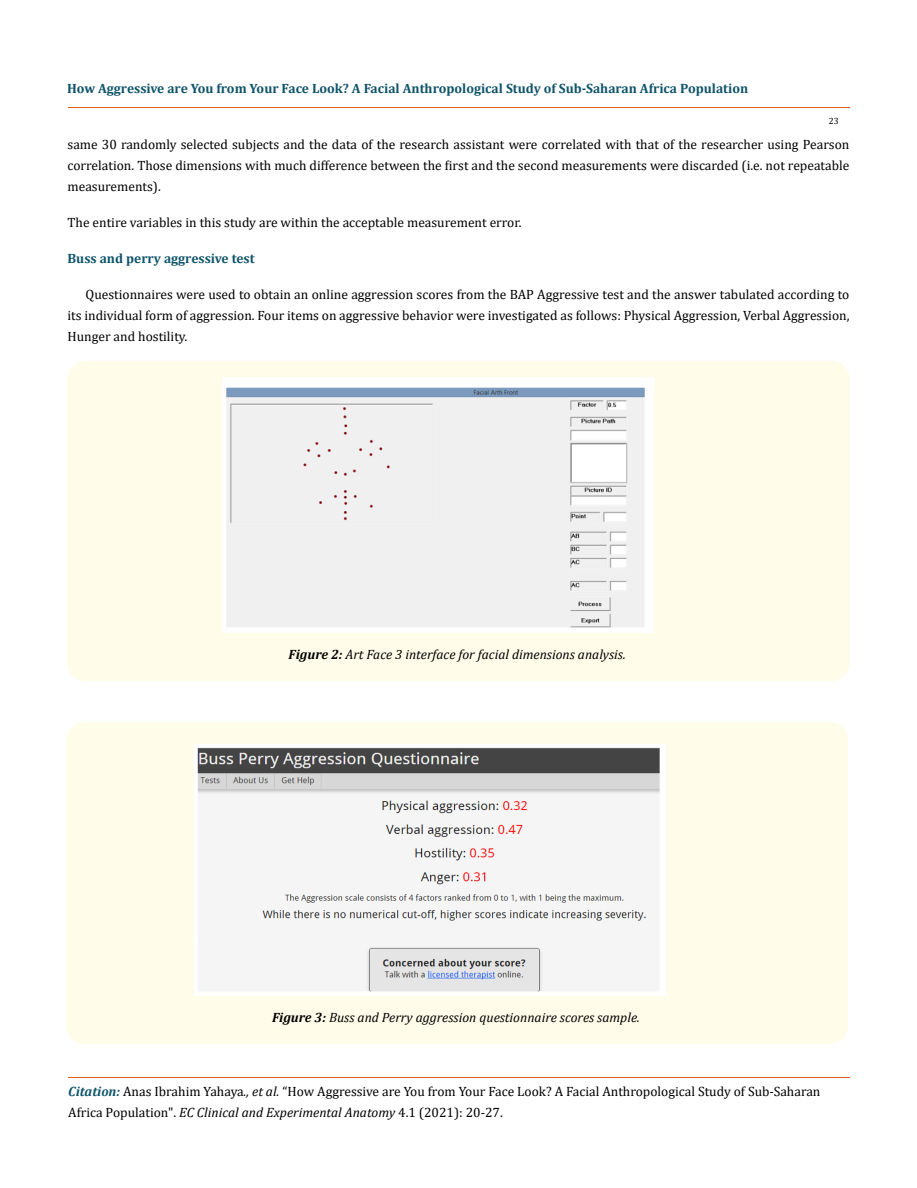
<style>
.page{position:relative;width:917px;height:1188px;background:#fff}
.page>*{position:absolute;margin:0;border:0;box-sizing:border-box;transform-origin:0 0}
.t1{font:13.5px/21px "Cambria";color:#000;text-align:justify}
.t2{font:700 13.5px "Cambria";color:#0e546a}
.t3{font:italic 13.5px "Cambria";color:#000}
.t4{font:9px "Cambria";color:#000}
.s1{font-weight:700}
.s2{font-weight:700;font-style:italic;color:#0e546a}
.s3{font-style:italic}
</style>
<div class="page">
<hr style="left:68px;top:108px;width:781px;height:1px;background:#e05d1a">
<hr style="left:68px;top:1077px;width:781px;height:1px;background:#e05d1a">
<div style="left:68px;top:361px;width:781px;height:320px;background:#fffde9;border-radius:18px"></div>
<img style="left:223px;top:378px;width:430px;height:255px">
<div style="left:66px;top:722px;width:782px;height:322px;background:#fffde9;border-radius:18px"></div>
<img style="left:195px;top:744px;width:470px;height:251px">
<p class="t2" style="left:67px;top:79px;width:682px">How Aggressive are You from Your Face Look? A Facial Anthropological Study of Sub-Saharan Africa Population</p>
<p class="t4" style="left:828px;top:116px;width:11px">23</p>
<p class="t1" style="left:68px;top:134px;width:783px">same 30 randomly selected subjects and the data of the research assistant were correlated with that of the researcher using Pearson correlation. Those dimensions with much difference between the first and the second measurements were discarded (i.e. not repeatable measurements).</p>
<p class="t1" style="left:68px;top:212px;width:455px">The entire variables in this study are within the acceptable measurement error.</p>
<p class="t2" style="left:68px;top:249px;width:189px">Buss and perry aggressive test</p>
<p class="t1" style="left:68px;top:284px;width:783px;text-indent:18px">Questionnaires were used to obtain an online aggression scores from the BAP Aggressive test and the answer tabulated according to its individual form of aggression. Four items on aggressive behavior were investigated as follows: Physical Aggression, Verbal Aggression, Hunger and hostility.</p>
<p class="t3" style="left:289px;top:645px;width:338px"><span class="s1">Figure 2:</span> Art Face 3 interface for facial dimensions analysis.</p>
<p class="t3" style="left:272px;top:1007px;width:369px"><span class="s1">Figure 3:</span> Buss and Perry aggression questionnaire scores sample.</p>
<p class="t1" style="left:68px;top:1080px;width:753px"><span class="s2">Citation:</span> Anas Ibrahim Yahaya<span class="s3">., et al.</span> “How Aggressive are You from Your Face Look? A Facial Anthropological Study of Sub-Saharan<br>Africa Population". <span class="s3">EC Clinical and Experimental Anatomy</span> 4.1 (2021): 20-27.</p>
</div>
